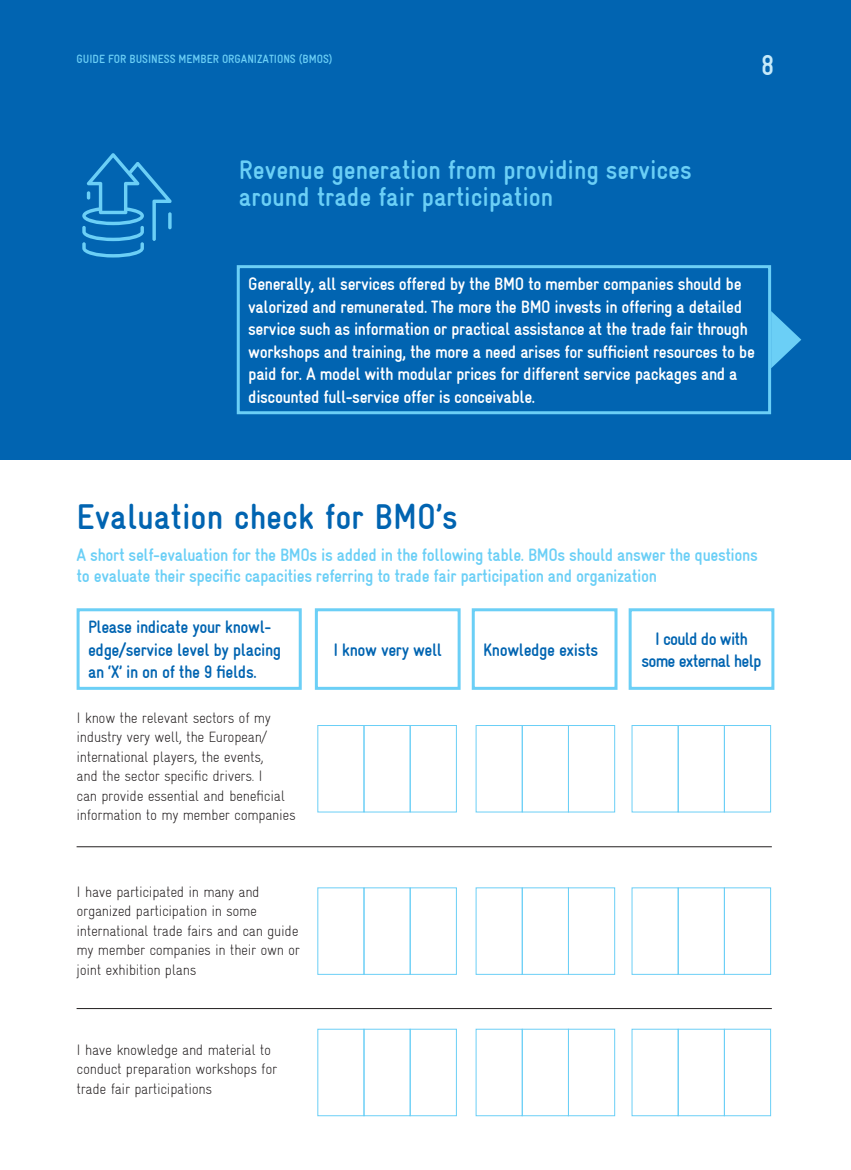
<style>
.page{position:relative;width:851px;height:1170px;background:#fff}
.page>*{position:absolute;margin:0;border:0;box-sizing:border-box;transform-origin:0 0}
.t1{font:700 36px "Gravur Condensed";color:#0164b1}
.t2{font:700 28.5px "Gravur Condensed";color:#c6eafa}
.t3{font:700 27px/27px "Gravur Condensed";letter-spacing:-.005em;color:#6bcff6}
.t4{font:700 18px/22.5px "Gravur Condensed";letter-spacing:-.025em;color:#fff}
.t5{font:700 18px/21px "Gravur Condensed";letter-spacing:-.025em;color:#6bcff6}
.t6{font:700 18px/22.5px "Gravur Condensed";letter-spacing:-.025em;color:#0164b1}
.t7{font:700 18px/22.5px "Gravur Condensed";letter-spacing:-.045em;color:#0164b1;text-align:center}
.t8{font:300 15px/19.5px "Gravur Condensed";letter-spacing:-.025em;color:#231f20}
.t9{font:700 12px "Gravur Condensed";letter-spacing:-.005em;color:#6bcff6}
</style>
<div class="page">
<div style="left:0;top:0;width:850px;height:459px;background:#0164b1"></div>
<div style="left:237px;top:265px;width:534px;height:149px;border:3px solid #6bcff6"></div>
<svg style="left:771px;top:311px;width:30px;height:57px"></svg>
<div style="left:315px;top:608px;width:145px;height:81px;border:3px solid #6bcff6"></div>
<div style="left:77px;top:608px;width:225px;height:81px;border:3px solid #6bcff6"></div>
<div style="left:471px;top:608px;width:146px;height:81px;border:3px solid #6bcff6"></div>
<div style="left:628px;top:608px;width:146px;height:81px;border:3px solid #6bcff6"></div>
<svg style="left:82px;top:153px;width:90px;height:104px"></svg>
<hr style="left:77px;top:846px;width:694px;height:1px;background:#231f20">
<hr style="left:77px;top:1008px;width:694px;height:1px;background:#231f20">
<div style="left:317px;top:725px;width:47px;height:87px;border:1px solid #6bcff6"></div>
<div style="left:363px;top:725px;width:47px;height:87px;border:1px solid #6bcff6"></div>
<div style="left:410px;top:725px;width:46px;height:87px;border:1px solid #6bcff6"></div>
<div style="left:317px;top:887px;width:47px;height:87px;border:1px solid #6bcff6"></div>
<div style="left:363px;top:887px;width:47px;height:87px;border:1px solid #6bcff6"></div>
<div style="left:410px;top:887px;width:46px;height:87px;border:1px solid #6bcff6"></div>
<div style="left:317px;top:1028px;width:47px;height:87px;border:1px solid #6bcff6"></div>
<div style="left:363px;top:1028px;width:47px;height:87px;border:1px solid #6bcff6"></div>
<div style="left:410px;top:1028px;width:46px;height:87px;border:1px solid #6bcff6"></div>
<div style="left:475px;top:725px;width:47px;height:87px;border:1px solid #6bcff6"></div>
<div style="left:522px;top:725px;width:46px;height:87px;border:1px solid #6bcff6"></div>
<div style="left:568px;top:725px;width:47px;height:87px;border:1px solid #6bcff6"></div>
<div style="left:475px;top:887px;width:47px;height:87px;border:1px solid #6bcff6"></div>
<div style="left:522px;top:887px;width:46px;height:87px;border:1px solid #6bcff6"></div>
<div style="left:568px;top:887px;width:47px;height:87px;border:1px solid #6bcff6"></div>
<div style="left:475px;top:1028px;width:47px;height:87px;border:1px solid #6bcff6"></div>
<div style="left:522px;top:1028px;width:46px;height:87px;border:1px solid #6bcff6"></div>
<div style="left:568px;top:1028px;width:47px;height:87px;border:1px solid #6bcff6"></div>
<div style="left:677px;top:725px;width:47px;height:87px;border:1px solid #6bcff6"></div>
<div style="left:724px;top:725px;width:46px;height:87px;border:1px solid #6bcff6"></div>
<div style="left:677px;top:887px;width:47px;height:87px;border:1px solid #6bcff6"></div>
<div style="left:724px;top:887px;width:46px;height:87px;border:1px solid #6bcff6"></div>
<div style="left:677px;top:1028px;width:47px;height:87px;border:1px solid #6bcff6"></div>
<div style="left:724px;top:1028px;width:46px;height:87px;border:1px solid #6bcff6"></div>
<p class="t9" style="left:77px;top:51px;width:257px">GUIDE FOR BUSINESS MEMBER ORGANIZATIONS (BMOS)</p>
<h2 class="t2" style="left:761px;top:48px;width:15px">8</h2>
<h3 class="t3" style="left:239px;top:155px;width:454px">Revenue generation from providing services around trade fair participation</h3>
<p class="t4" style="left:248px;top:272px;width:508px">Generally, all services offered by the BMO to member companies should be valorized and remunerated. The more the BMO invests in offering a detailed service such as information or practical assistance at the trade fair through workshops and training, the more a need arises for sufficient resources to be paid for. A model with modular prices for different service packages and a discounted full-service offer is conceivable.</p>
<h1 class="t1" style="left:77px;top:494px;width:382px">Evaluation check for BMO’s</h1>
<p class="t5" style="left:77px;top:544px;width:682px">A short self-evaluation for the BMOs is added in the following table. BMOs should answer the questions to evaluate their specific capacities referring to trade fair participation and organization</p>
<p class="t6" style="left:88px;top:615px;width:195px">Please indicate your knowl&shy;edge/service level by placing an ‘X’ in on of the 9 fields.</p>
<p class="t8" style="left:77px;top:707px;width:221px">I know the relevant sectors of my industry very well, the European/ international players, the events,<br>and the sector specific drivers. I<br>can provide essential and beneficial information to my member companies</p>
<p class="t8" style="left:77px;top:881px;width:225px">I have participated in many and organized participation in some international trade fairs and can guide my member companies in their own or joint exhibition plans</p>
<p class="t8" style="left:77px;top:1039px;width:202px">I have knowledge and material to conduct preparation workshops for trade fair participations</p>
<p class="t6" style="left:333px;top:637px;width:110px">I know very well</p>
<p class="t6" style="left:483px;top:637px;width:116px">Knowledge exists</p>
<p class="t7" style="left:641px;top:626px;width:122px">I could do with some external help</p>
</div>
